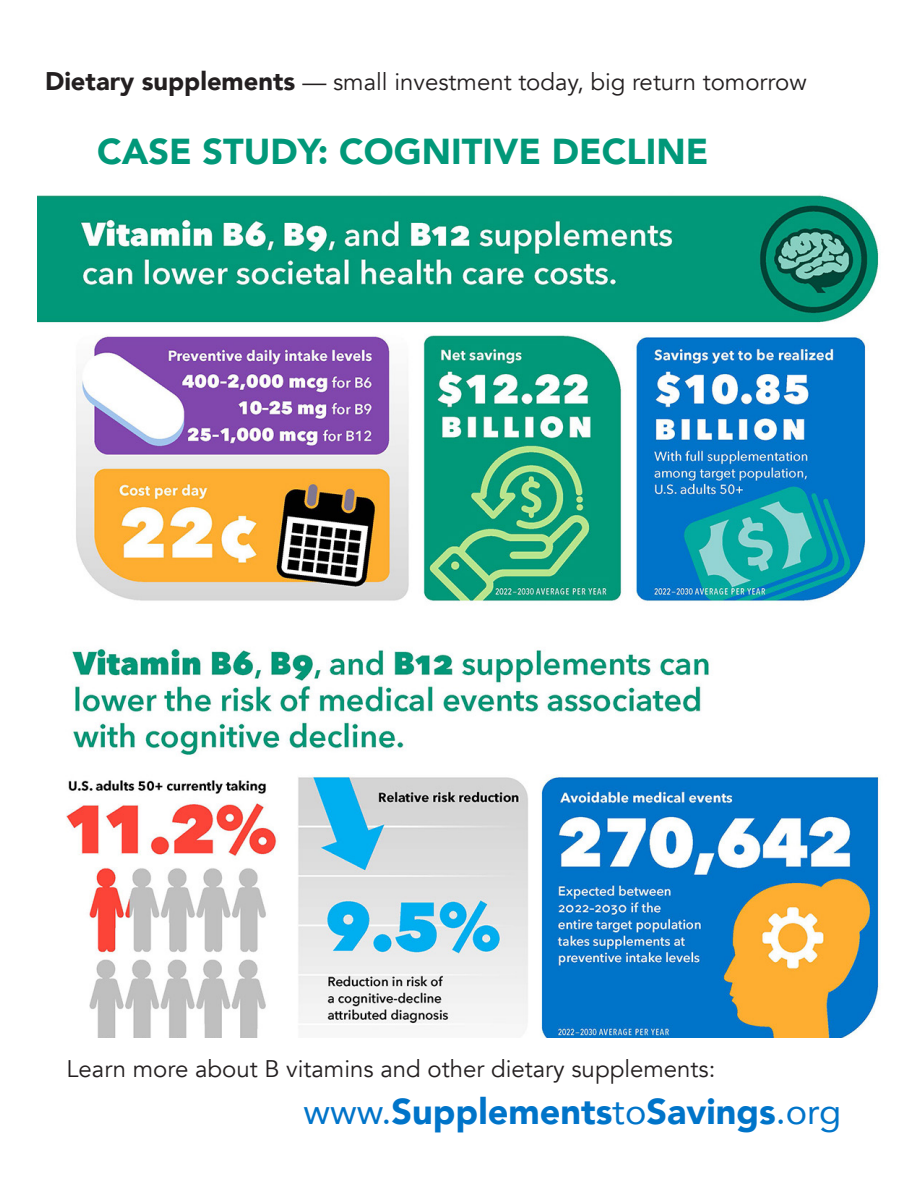
<style>
.page{position:relative;width:918px;height:1188px;background:#fff}
.page>*{position:absolute;margin:0;border:0;box-sizing:border-box;transform-origin:0 0}
.t1{font:900 36px "Avenir";color:#0074c9}
.t2{font:900 36px "Avenir";color:#019879}
.t3{font:24px "Avenir";color:#231f20}
.s1{font-weight:900;font-size:25.5px}
.s2{font-weight:400}
</style>
<div class="page">
<img style="left:66px;top:647px;width:815px;height:391px">
<img style="left:38px;top:195px;width:841px;height:407px">
<p class="t3" style="left:45px;top:68px;width:763px"><span class="s1">Dietary supplements</span> — small investment today, big return tomorrow</p>
<p class="t2" style="left:97px;top:120px;width:613px">CASE STUDY: COGNITIVE DECLINE</p>
<p class="t3" style="left:67px;top:1054px;width:650px">Learn more about B vitamins and other dietary supplements:</p>
<p class="t1" style="left:304px;top:1081px;width:539px"><span class="s2">www.</span>Supplements<span class="s2">to</span>Savings<span class="s2">.org</span></p>
</div>
